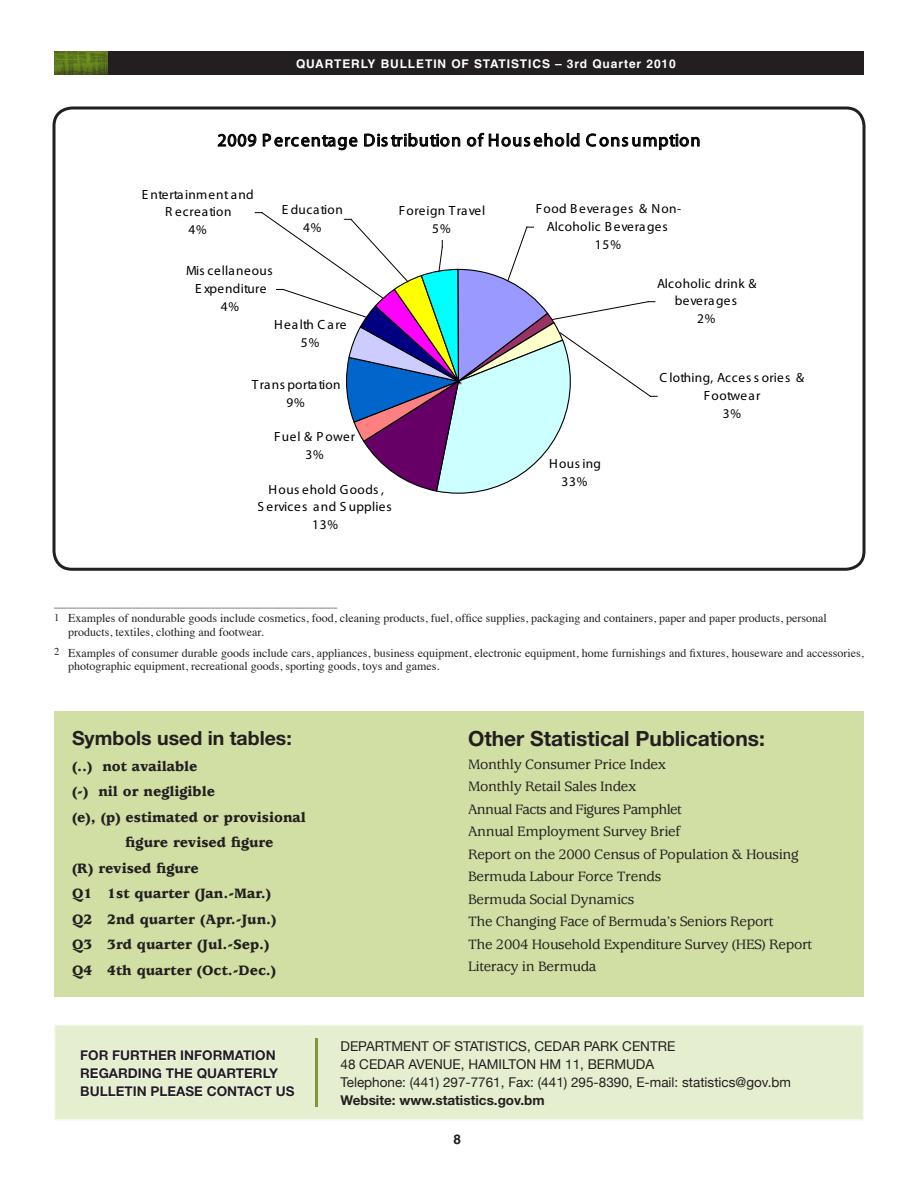
<style>
.page{position:relative;width:918px;height:1188px;background:#fff}
.page>*{position:absolute;margin:0;border:0;box-sizing:border-box;transform-origin:0 0}
.t1{font:700 21px "Helvetica Neue";color:#231f20}
.t2{font:700 19.5px "Helvetica Neue";color:#231f20}
.t3{font:17.85px "Myriad Pro";letter-spacing:.07em;color:#000}
.t4{font:500 15px/22.5px "Usherwood";letter-spacing:-.02em;color:#231f20}
.t5{font:900 15px "Usherwood";color:#231f20}
.t6{font:13.5px/18px "Helvetica Neue";color:#231f20}
.t7{font:700 13.5px/18px "Helvetica Neue";color:#231f20}
.t8{font:700 13.5px "Helvetica";color:#231f20}
.t9{font:13.35px/17.9px "Myriad Pro";letter-spacing:.03em;color:#000;text-align:center}
.t10{font:13.35px/17.9px "Myriad Pro";letter-spacing:.08em;color:#000;text-align:center}
.t11{font:13.35px/17.9px "Myriad Pro";letter-spacing:.09em;color:#000;text-align:center}
.t12{font:12px/13.5px "Times";color:#231f20}
.t13{font:700 12px "Helvetica";letter-spacing:.075em;color:#fff}
.t14{font:10.5px "Times";color:#231f20}
.s1{font-size:10.5px}
</style>
<div class="page">
<div style="left:108px;top:51px;width:756px;height:24px;background:#231f20"></div>
<img style="left:54px;top:51px;width:54px;height:24px">
<div style="left:54px;top:1024px;width:810px;height:96px;background:#e5eecf;border:2px solid #f4f8eb"></div>
<svg style="left:80px;top:1049px;width:215px;height:48px"></svg>
<hr style="left:315px;top:1038px;width:3px;height:69px;background:#7f953c">
<div style="left:54px;top:711px;width:810px;height:286px;background:#d1dfa4"></div>
<svg style="left:217px;top:134px;width:39px;height:13px"></svg>
<svg style="left:263px;top:134px;width:95px;height:17px"></svg>
<svg style="left:364px;top:133px;width:96px;height:14px"></svg>
<svg style="left:467px;top:132px;width:113px;height:15px"></svg>
<svg style="left:586px;top:133px;width:114px;height:18px"></svg>
<svg style="left:255px;top:212px;width:402px;height:282px"></svg>
<div style="left:52px;top:106px;width:814px;height:465px;border:3px solid #231f20;border-radius:18px"></div>
<p class="t13" style="left:296px;top:56px;width:381px">QUARTERLY BULLETIN OF STATISTICS – 3rd Quarter 2010</p>
<h3 class="t3" style="left:217px;top:129px;width:484px">2009 Percentage Distribution of Household Consumption</h3>
<p class="t9" style="left:142px;top:185px;width:114px">E ntertainment and<br>R ecreation<br>4%</p>
<p class="t9" style="left:282px;top:201px;width:62px">E ducation<br>4%</p>
<p class="t9" style="left:186px;top:262px;width:88px">Mis cellaneous<br>E xpenditure<br>4%</p>
<p class="t11" style="left:274px;top:315px;width:74px">Health Care<br>5%</p>
<p class="t9" style="left:399px;top:202px;width:88px">Foreign Travel<br>5%</p>
<p class="t9" style="left:252px;top:375px;width:90px">Trans portation<br>9%</p>
<p class="t10" style="left:274px;top:428px;width:83px">Fuel &amp; Power<br>3%</p>
<p class="t9" style="left:257px;top:480px;width:136px">Hous ehold Goods ,<br>S ervices and S upplies<br>13%</p>
<p class="t9" style="left:536px;top:199px;width:147px">Food Beverages &amp; Non-<br>Alcoholic Beverages<br>15%</p>
<p class="t9" style="left:657px;top:274px;width:101px">Alcoholic drink &amp; beverages<br>2%</p>
<p class="t9" style="left:549px;top:454px;width:53px">Hous ing<br>33%</p>
<p class="t9" style="left:659px;top:369px;width:146px">C lothing, Acces s ories &amp;<br>Footwear<br>3%</p>
<p class="t14" style="left:54px;top:594px;width:285px">______________________________________________________</p>
<p class="t12" style="left:68px;top:610px;width:760px;text-indent:-14px"><span class="s1">1</span> Examples of nondurable goods include cosmetics, food, cleaning products, fuel, office supplies, packaging and containers, paper and paper products, personal products, textiles, clothing and footwear.</p>
<p class="t12" style="left:68px;top:645px;width:797px;text-indent:-14px"><span class="s1">2</span> Examples of consumer durable goods include cars, appliances, business equipment, electronic equipment, home furnishings and fixtures, houseware and accessories, photographic equipment, recreational goods, sporting goods, toys and games.</p>
<h2 class="t2" style="left:72px;top:726px;width:221px">Symbols used in tables:</h2>
<p class="t5" style="left:72px;top:758px;width:127px">(..) not available</p>
<p class="t5" style="left:72px;top:783px;width:145px">(-) nil or negligible</p>
<p class="t5" style="left:72px;top:809px;width:235px">(e), (p) estimated or provisional</p>
<p class="t5" style="left:126px;top:834px;width:150px">figure revised figure</p>
<p class="t5" style="left:72px;top:860px;width:128px">(R) revised figure</p>
<p class="t5" style="left:72px;top:885px;width:201px">Q1 1st quarter (Jan.-Mar.)</p>
<p class="t5" style="left:72px;top:911px;width:206px">Q2 2nd quarter (Apr.-Jun.)</p>
<p class="t5" style="left:72px;top:936px;width:199px">Q3 3rd quarter (Jul.-Sep.)</p>
<p class="t5" style="left:72px;top:962px;width:206px">Q4 4th quarter (Oct.-Dec.)</p>
<h1 class="t1" style="left:468px;top:726px;width:299px">Other Statistical Publications:</h1>
<p class="t4" style="left:468px;top:753px;width:346px">Monthly Consumer Price Index<br>Monthly Retail Sales Index<br>Annual Facts and Figures Pamphlet<br>Annual Employment Survey Brief<br>Report on the 2000 Census of Population &amp; Housing Bermuda Labour Force Trends<br>Bermuda Social Dynamics<br>The Changing Face of Bermuda’s Seniors Report<br>The 2004 Household Expenditure Survey (HES) Report Literacy in Bermuda</p>
<p class="t7" style="left:80px;top:1046px;width:216px">FOR FURTHER INFORMATION<br>REGARDING THE QUARTERLY<br>BULLETIN PLEASE CONTACT US</p>
<p class="t6" style="left:341px;top:1037px;width:452px">DEPARTMENT OF STATISTICS, CEDAR PARK CENTRE<br>48 CEDAR AVENUE, HAMILTON HM 11, BERMUDA<br>Telephone: (441) 297-7761, Fax: (441) 295-8390, E-mail: statistics@gov.bm</p>
<p class="t7" style="left:341px;top:1091px;width:206px">Website: www.statistics.gov.bm</p>
<p class="t8" style="left:453px;top:1131px;width:9px">8</p>
</div>
